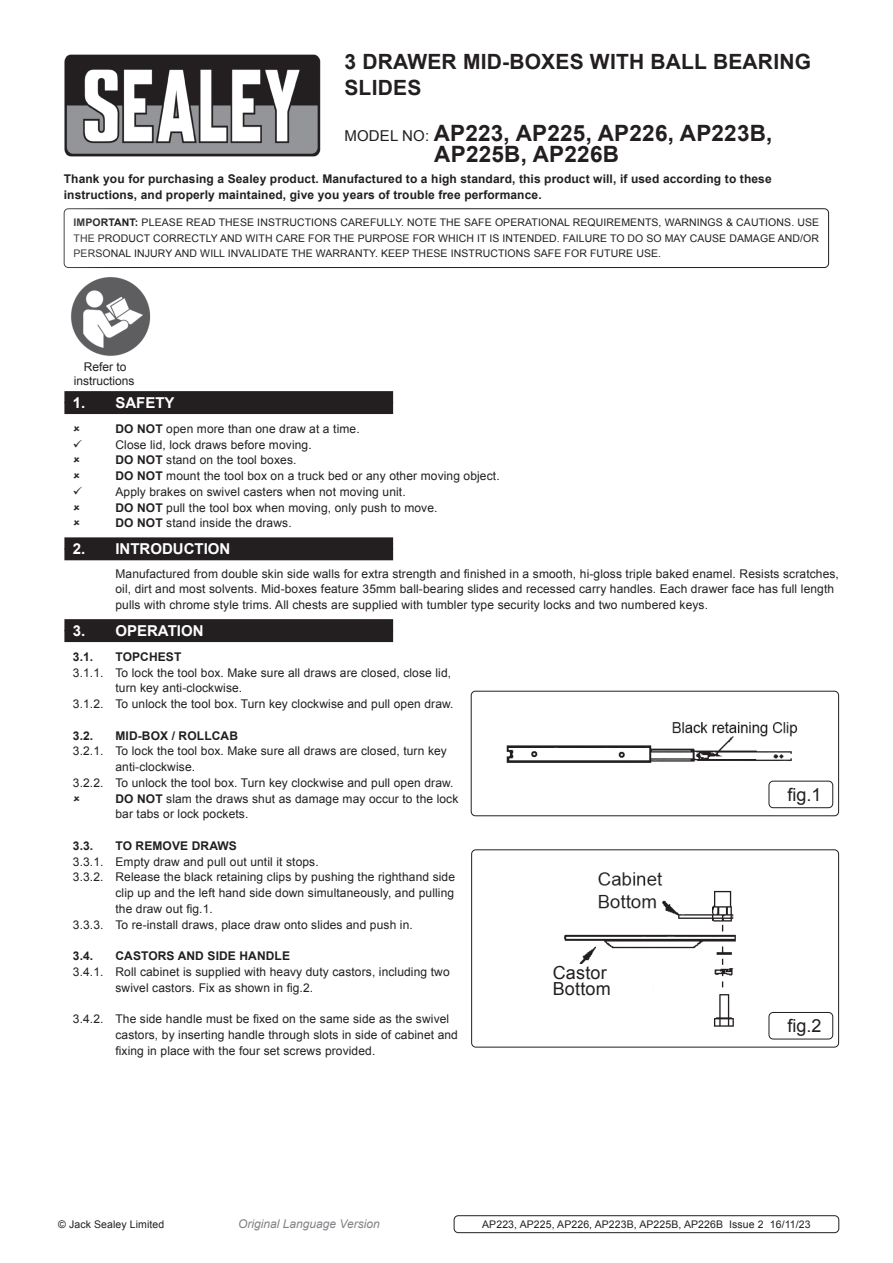
<style>
.page{position:relative;width:893px;height:1263px;background:#fff}
.page>*{position:absolute;margin:0;border:0;box-sizing:border-box;transform-origin:0 0}
.Product_Description{font:700 22.5px/21px "Arial";letter-spacing:.01em;color:#231f20}
.Product_Description-2{font:700 21px/25.2px "Arial";letter-spacing:.01em;color:#231f20}
.Body{font:18px "Arial";letter-spacing:.01em;color:#231f20}
.t1{font:700 15px "Arial";color:#fff}
.Body-2{font:12px/15.8px "Arial";letter-spacing:.01em;color:#231f20}
.Body-3{font:700 12px/15.8px "Arial";letter-spacing:.01em;color:#231f20}
.t2{font:italic 12px "Arial";color:#808285}
.Body__Footer{font:10.5px/15.8px "Arial";letter-spacing:.01em;color:#231f20;text-align:justify}
.Body__Justified__7pt{font:10.5px "Arial";letter-spacing:.01em;color:#231f20}
.s1{font-weight:400;font-size:15px}
.s2{font-weight:700}
</style>
<div class="page">
<img style="left:64px;top:54px;width:257px;height:103px">
<div style="left:64px;top:208px;width:765px;height:60px;border:1px solid #231f20;border-radius:4px"></div>
<div style="left:64px;top:402px;width:329px;height:12px;background:#231f20"></div>
<div style="left:64px;top:391px;width:329px;height:12px;background:#231f20"></div>
<div style="left:64px;top:548px;width:329px;height:12px;background:#231f20"></div>
<div style="left:64px;top:537px;width:329px;height:12px;background:#231f20"></div>
<div style="left:64px;top:630px;width:329px;height:12px;background:#231f20"></div>
<div style="left:64px;top:619px;width:329px;height:12px;background:#231f20"></div>
<div style="left:454px;top:1215px;width:385px;height:18px;border:1px solid #231f20;border-radius:4px"></div>
<img style="left:71px;top:277px;width:80px;height:79px">
<img style="left:506px;top:722px;width:323px;height:87px">
<div style="left:471px;top:691px;width:368px;height:125px;border:1px solid #231f20;border-radius:4px"></div>
<img style="left:564px;top:872px;width:172px;height:155px">
<div style="left:471px;top:849px;width:368px;height:198px;border:1px solid #231f20;border-radius:4px"></div>
<div style="left:769px;top:781px;width:64px;height:27px;border:1px solid #231f20;border-radius:4px"></div>
<div style="left:769px;top:1012px;width:64px;height:27px;border:1px solid #231f20;border-radius:4px"></div>
<div style="left:553px;top:964px;width:65px;height:44px;background:#fff"></div>
<p class="Product_Description-2" style="left:344px;top:50px;width:468px">3 DRAWER MID-BOXES WITH BALL BEARING<br>SLIDES</p>
<p class="Product_Description" style="left:434px;top:123px;width:340px;text-indent:-90px"><span class="s1">MODEL NO:</span> AP223, AP225, AP226, AP223B,<br>AP225B, AP226B</p>
<p class="Body-3" style="left:64px;top:171px;width:709px">Thank you for purchasing a Sealey product. Manufactured to a high standard, this product will, if used according to these instructions, and properly maintained, give you years of trouble free performance.</p>
<p class="Body__Footer" style="left:74px;top:214px;width:747px"><span class="s2">IMPORTANT:</span> PLEASE READ THESE INSTRUCTIONS CAREFULLY. NOTE THE SAFE OPERATIONAL REQUIREMENTS, WARNINGS &amp; CAUTIONS. USE THE PRODUCT CORRECTLY AND WITH CARE FOR THE PURPOSE FOR WHICH IT IS INTENDED. FAILURE TO DO SO MAY CAUSE DAMAGE AND/OR PERSONAL INJURY AND WILL INVALIDATE THE WARRANTY. KEEP THESE INSTRUCTIONS SAFE FOR FUTURE USE.</p>
<p class="Body-2" style="left:84px;top:359px;width:44px">Refer to</p>
<p class="Body-2" style="left:74px;top:373px;width:62px">instructions</p>
<p class="t1" style="left:73px;top:393px;width:103px">1. SAFETY</p>
<p class="Body-2" style="left:115px;top:421px;width:246px"><span class="s2">DO NOT</span> open more than one draw at a time.</p>
<p class="Body-2" style="left:115px;top:437px;width:198px">Close lid, lock draws before moving.</p>
<p class="Body-2" style="left:115px;top:452px;width:183px"><span class="s2">DO NOT</span> stand on the tool boxes.</p>
<p class="Body-2" style="left:115px;top:468px;width:386px"><span class="s2">DO NOT</span> mount the tool box on a truck bed or any other moving object.</p>
<p class="Body-2" style="left:115px;top:484px;width:292px">Apply brakes on swivel casters when not moving unit.</p>
<p class="Body-2" style="left:115px;top:500px;width:324px"><span class="s2">DO NOT</span> pull the tool box when moving, only push to move.</p>
<p class="Body-2" style="left:115px;top:515px;width:178px"><span class="s2">DO NOT</span> stand inside the draws.</p>
<p class="t1" style="left:73px;top:539px;width:159px">2. INTRODUCTION</p>
<p class="Body-2" style="left:115px;top:567px;width:725px;line-height:15.3px">Manufactured from double skin side walls for extra strength and finished in a smooth, hi-gloss triple baked enamel. Resists scratches, oil, dirt and most solvents. Mid-boxes feature 35mm ball-bearing slides and recessed carry handles. Each drawer face has full length pulls with chrome style trims. All chests are supplied with tumbler type security locks and two numbered keys.</p>
<p class="t1" style="left:73px;top:621px;width:132px">3. OPERATION</p>
<p class="Body-3" style="left:73px;top:649px;width:22px">3.1.</p>
<p class="Body-3" style="left:115px;top:649px;width:67px">TOPCHEST</p>
<p class="Body-2" style="left:115px;top:665px;width:337px;text-indent:-43px">3.1.1. To lock the tool box. Make sure all draws are closed, close lid, turn key anti-clockwise.</p>
<p class="Body-2" style="left:73px;top:696px;width:382px">3.1.2. To unlock the tool box. Turn key clockwise and pull open draw.</p>
<p class="Body-3" style="left:73px;top:728px;width:22px">3.2.</p>
<p class="Body-3" style="left:115px;top:728px;width:124px">MID-BOX / ROLLCAB</p>
<p class="Body-2" style="left:115px;top:743px;width:333px;text-indent:-43px">3.2.1. To lock the tool box. Make sure all draws are closed, turn key anti-clockwise.</p>
<p class="Body-2" style="left:73px;top:775px;width:382px">3.2.2. To unlock the tool box. Turn key clockwise and pull open draw.</p>
<p class="Body-2" style="left:115px;top:791px;width:344px"><span class="s2">DO NOT</span> slam the draws shut as damage may occur to the lock bar tabs or lock pockets.</p>
<p class="Body-3" style="left:73px;top:838px;width:22px">3.3.</p>
<p class="Body-3" style="left:115px;top:838px;width:123px">TO REMOVE DRAWS</p>
<p class="Body-2" style="left:73px;top:854px;width:247px">3.3.1. Empty draw and pull out until it stops.</p>
<p class="Body-2" style="left:115px;top:869px;width:341px;text-align:justify;text-indent:-43px">3.3.2. Release the black retaining clips by pushing the righthand side clip up and the left hand side down simultaneously, and pulling the draw out fig.1.</p>
<p class="Body-2" style="left:73px;top:917px;width:341px">3.3.3. To re-install draws, place draw onto slides and push in.</p>
<p class="Body-3" style="left:73px;top:948px;width:22px">3.4.</p>
<p class="Body-3" style="left:115px;top:948px;width:176px">CASTORS AND SIDE HANDLE</p>
<p class="Body-2" style="left:115px;top:964px;width:336px;text-indent:-43px">3.4.1. Roll cabinet is supplied with heavy duty castors, including two swivel castors. Fix as shown in fig.2.</p>
<p class="Body-2" style="left:115px;top:1011px;width:344px;text-indent:-43px">3.4.2. The side handle must be fixed on the same side as the swivel castors, by inserting handle through slots in side of cabinet and fixing in place with the four set screws provided.</p>
<p class="Body" style="left:787px;top:782px;width:36px">fig.1</p>
<p class="Body" style="left:553px;top:961px;width:55px">Castor</p>
<p class="Body" style="left:553px;top:976px;width:59px">Bottom</p>
<p class="Body" style="left:787px;top:1014px;width:36px">fig.2</p>
<p class="Body__Justified__7pt" style="left:58px;top:1217px;width:108px">© Jack Sealey Limited</p>
<p class="t2" style="left:238px;top:1216px;width:143px">Original Language Version</p>
<p class="Body__Footer" style="left:482px;top:1216px;width:330px">AP223, AP225, AP226, AP223B, AP225B, AP226B Issue 2 16/11/23</p>
</div>
